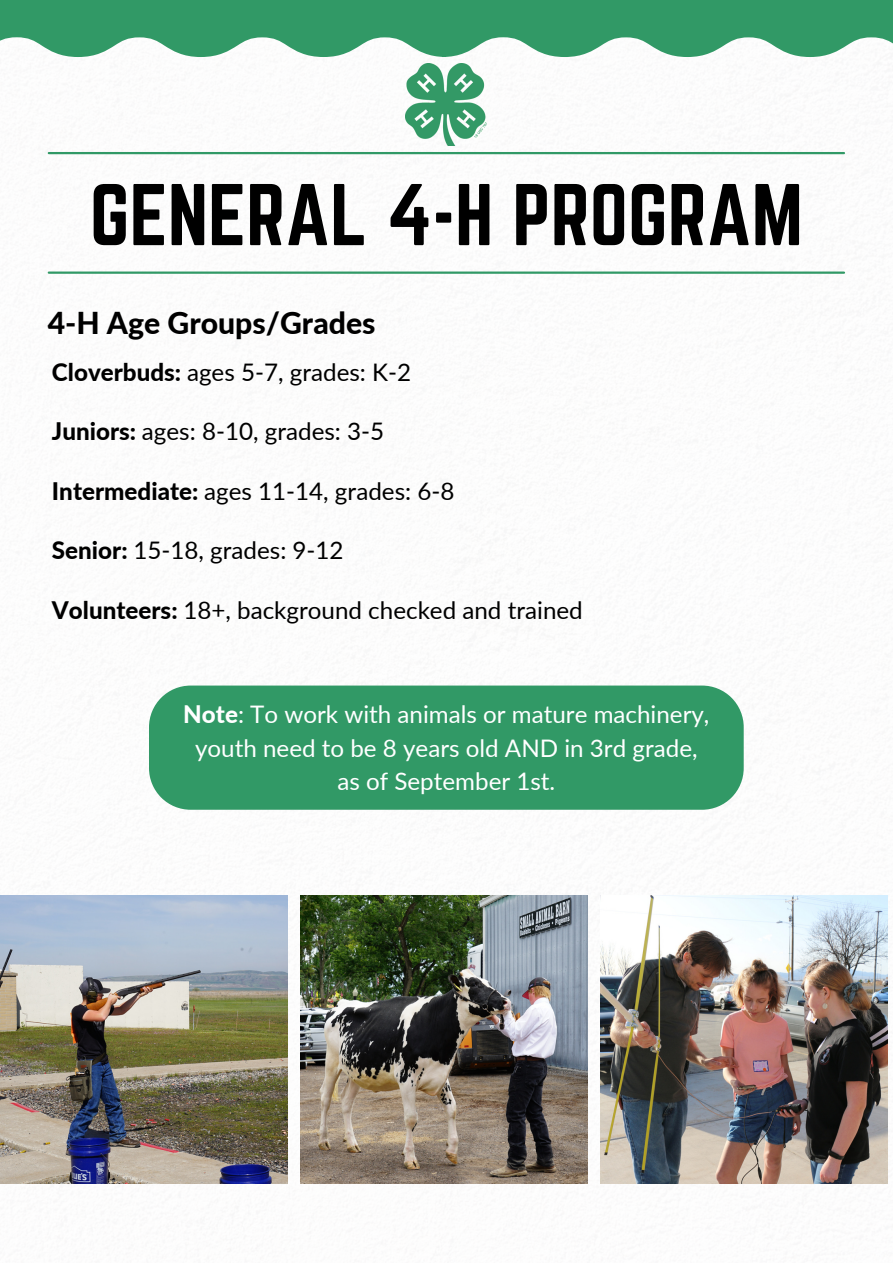
<style>
.page{position:relative;width:893px;height:1264px;background:#fff}
.page>*{position:absolute;margin:0;border:0;box-sizing:border-box;transform-origin:0 0}
.t1{font:76.5px "Norwester";color:#000}
.t2{font:800 30.15px "Lato";color:#000}
.t3{font:24.15px "Lato";color:#000}
.t4{font:24.15px/33.8px "Lato";color:#fff;text-align:center}
.s1{font-weight:800}
</style>
<div class="page">
<svg style="left:446px;top:0;width:446px;height:57px;fill:#319966"></svg>
<svg style="left:0;top:0;width:446px;height:57px;fill:#319966"></svg>
<hr style="left:49px;top:152px;width:794px;height:2px;background:#319966">
<hr style="left:49px;top:271px;width:794px;height:3px;background:#319966">
<img style="left:406px;top:63px;width:81px;height:82px">
<img style="left:1px;top:895px;width:286px;height:288px">
<div style="left:149px;top:685px;width:594px;height:124px;background:#319966"></div>
<img style="left:300px;top:895px;width:287px;height:288px">
<img style="left:601px;top:895px;width:286px;height:288px">
<h1 class="t1" style="left:90px;top:169px;width:714px">GENERAL 4-H PROGRAM</h1>
<p class="t2" style="left:48px;top:304px;width:329px">4-H Age Groups/Grades</p>
<p class="t3" style="left:52px;top:357px;width:361px"><span class="s1">Cloverbuds:</span> ages 5-7, grades: K-2</p>
<p class="t3" style="left:52px;top:416px;width:334px"><span class="s1">Juniors:</span> ages: 8-10, grades: 3-5</p>
<p class="t3" style="left:52px;top:476px;width:404px"><span class="s1">Intermediate:</span> ages 11-14, grades: 6-8</p>
<p class="t3" style="left:52px;top:535px;width:293px"><span class="s1">Senior:</span> 15-18, grades: 9-12</p>
<p class="t3" style="left:52px;top:595px;width:532px"><span class="s1">Volunteers:</span> 18+, background checked and trained</p>
<p class="t4" style="left:183px;top:696px;width:527px"><span class="s1">Note</span>: To work with animals or mature machinery, youth need to be 8 years old AND in 3rd grade, as of September 1st.</p>
</div>
